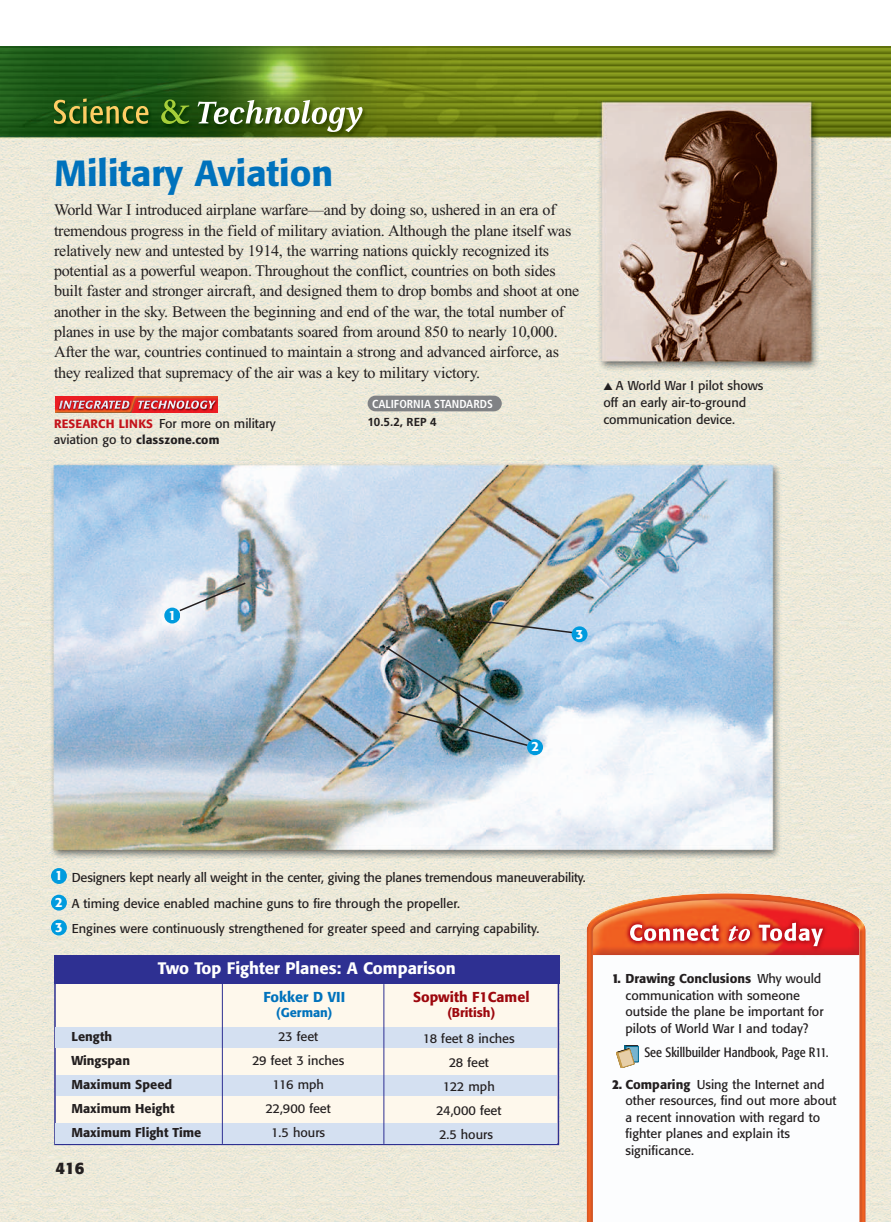
<style>
.page{position:relative;width:891px;height:1222px;background:#fff}
.page>*{position:absolute;margin:0;border:0;box-sizing:border-box;transform-origin:0 0}
.t1{font:500 36px "Formata";color:#0072bc}
.t2{font:500 16.5px "Formata";color:#fff}
.t3{font:700 16.5px "Formata";color:#231f20}
.t4{font:16.2px/20.2px "Times New Roman";letter-spacing:-.015em;color:#231f20}
.t5{font:500 14.25px "Formata";color:#9d070d}
.t6{font:500 14.25px "Formata";color:#0072bc}
.t7{font:condensed 13.5px "Formata";color:#231f20}
.t8{font:500 13.2px "Formata";color:#fff}
.t9{font:12.75px/16.5px "Formata";color:#231f20}
.t10{font:500 12.75px "Formata";color:#231f20}
.t11{font:500 12.75px "Formata";color:#9d070d}
.t12{font:500 12.75px "Formata";color:#0072bc}
.t13{font:500 12px "Formata";letter-spacing:.015em;color:#231f20}
.t14{font:700 condensed 11.7px "Frutiger";color:#fff}
.t15{font:700 11.7px "Frutiger";color:#231f20}
.s1{font-weight:500;font-size:12px;color:#c4121a}
.s2{font-weight:400;font-size:12.75px}
.s3{font-weight:500;font-size:13.2px;color:#fff}
.s4{font-weight:700;font-stretch:condensed;font-size:13.5px}
.s5{font-weight:500}
</style>
<div class="page">
<img style="left:0;top:46px;width:891px;height:1176px">
<img style="left:54px;top:98px;width:95px;height:26px">
<img style="left:161px;top:99px;width:28px;height:25px">
<img style="left:198px;top:100px;width:165px;height:32px">
<img style="left:587px;top:893px;width:279px;height:329px">
<img style="left:593px;top:899px;width:266px;height:29px">
<img style="left:630px;top:924px;width:140px;height:17px">
<div style="left:626px;top:1046px;width:12px;height:16px;background:#76b4cf"></div>
<div style="left:626px;top:1046px;width:13px;height:16px;border:1px solid #006991"></div>
<svg style="left:616px;top:1045px;width:19px;height:23px"></svg>
<div style="left:55px;top:970px;width:503px;height:174px;background:#fef8ec"></div>
<div style="left:54px;top:956px;width:506px;height:28px;background:#2e3092"></div>
<div style="left:51px;top:920px;width:16px;height:15px;background:#009bde;border-radius:50%"></div>
<div style="left:51px;top:895px;width:16px;height:16px;background:#009bde;border-radius:50%"></div>
<div style="left:51px;top:868px;width:16px;height:16px;background:#009bde;border-radius:50%"></div>
<div style="left:56px;top:1027px;width:501px;height:21px;background:#d4e0f1"></div>
<div style="left:56px;top:1075px;width:501px;height:21px;background:#d4e0f1"></div>
<div style="left:56px;top:1123px;width:501px;height:21px;background:#d4e0f1"></div>
<hr style="left:384px;top:984px;width:1px;height:160px;background:#2e3092">
<hr style="left:222px;top:980px;width:1px;height:164px;background:#2e3092">
<img style="left:384px;top:645px;width:152px;height:102px">
<div style="left:527px;top:739px;width:16px;height:16px;background:#009bde;border-radius:50%"></div>
<svg style="left:471px;top:618px;width:107px;height:17px;background:#9ea39d"></svg>
<div style="left:572px;top:626px;width:15px;height:16px;background:#009bde;border-radius:50%"></div>
<svg style="left:178px;top:581px;width:69px;height:31px"></svg>
<div style="left:164px;top:608px;width:16px;height:15px;background:#009bde;border-radius:50%"></div>
<img style="left:56px;top:397px;width:162px;height:16px">
<img style="left:59px;top:400px;width:99px;height:9px">
<div style="left:368px;top:396px;width:134px;height:15px;background:#808285;border-radius:8px"></div>
<h1 class="t1" style="left:54px;top:157px;width:281px">Military Aviation</h1>
<p class="t4" style="left:54px;top:201px;width:527px">World War I introduced airplane warfare—and by doing so, ushered in an era of tremendous progress in the field of military aviation. Although the plane itself was relatively new and untested by 1914, the warring nations quickly recognized its potential as a powerful weapon. Throughout the conflict, countries on both sides built faster and stronger aircraft, and designed them to drop bombs and shoot at one another in the sky. Between the beginning and end of the war, the total number of planes in use by the major combatants soared from around 850 to nearly 10,000.<br>After the war, countries continued to maintain a strong and advanced airforce, as they realized that supremacy of the air was a key to military victory.</p>
<p class="t9" style="left:54px;top:417px;width:223px"><span class="s1">RESEARCH LINKS</span> For more on military</p>
<p class="t13" style="left:54px;top:435px;width:167px"><span class="s2">aviation go to</span> classzone.com</p>
<p class="t14" style="left:372px;top:399px;width:122px">CALIFORNIA STANDARDS</p>
<p class="t15" style="left:367px;top:417px;width:71px">10.5.2, REP 4</p>
<p class="t9" style="left:603px;top:378px;width:162px;line-height:17.2px">▲ A World War I pilot shows off an early air-to-ground communication device.</p>
<p class="t8" style="left:169px;top:609px;width:9px">1</p>
<p class="t8" style="left:576px;top:628px;width:9px">3</p>
<p class="t8" style="left:531px;top:741px;width:9px">2</p>
<p class="t8" style="left:55px;top:870px;width:9px">1</p>
<p class="t9" style="left:72px;top:870px;width:516px">Designers kept nearly all weight in the center, giving the planes tremendous maneuverability.</p>
<p class="t9" style="left:72px;top:896px;width:390px">A timing device enabled machine guns to fire through the propeller.</p>
<p class="t9" style="left:55px;top:921px;width:486px"><span class="s3">3</span> Engines were continuously strengthened for greater speed and carrying capability.</p>
<p class="t8" style="left:55px;top:896px;width:9px">2</p>
<p class="t2" style="left:158px;top:961px;width:300px">Two Top Fighter Planes: A Comparison</p>
<p class="t6" style="left:263px;top:991px;width:83px">Fokker D VII</p>
<p class="t12" style="left:276px;top:1007px;width:58px">(German)</p>
<p class="t10" style="left:71px;top:1031px;width:42px">Length</p>
<p class="t9" style="left:278px;top:1030px;width:42px">23 feet</p>
<p class="t10" style="left:71px;top:1055px;width:60px">Wingspan</p>
<p class="t9" style="left:252px;top:1054px;width:94px">29 feet 3 inches</p>
<p class="t10" style="left:71px;top:1079px;width:102px">Maximum Speed</p>
<p class="t9" style="left:272px;top:1078px;width:53px">116 mph</p>
<p class="t10" style="left:71px;top:1103px;width:105px">Maximum Height</p>
<p class="t9" style="left:265px;top:1102px;width:67px">22,900 feet</p>
<p class="t10" style="left:71px;top:1127px;width:131px">Maximum Flight Time</p>
<p class="t9" style="left:271px;top:1126px;width:55px">1.5 hours</p>
<p class="t3" style="left:56px;top:1161px;width:30px">416</p>
<p class="t5" style="left:413px;top:991px;width:118px">Sopwith F1Camel</p>
<p class="t11" style="left:447px;top:1007px;width:49px">(British)</p>
<p class="t9" style="left:423px;top:1027px;width:93px;line-height:24px;text-align:center">18 feet 8 inches<br>28 feet<br>122 mph<br>24,000 feet<br>2.5 hours</p>
<p class="t9" style="left:626px;top:971px;width:200px;text-indent:-14px"><span class="s4">1.</span> <span class="s5">Drawing Conclusions</span> Why would communication with someone outside the plane be important for pilots of World War I and today?</p>
<p class="t7" style="left:644px;top:1047px;width:186px">See Skillbuilder Handbook, Page R11.</p>
<p class="t9" style="left:626px;top:1077px;width:213px;text-indent:-14px"><span class="s4">2.</span> <span class="s5">Comparing</span> Using the Internet and other resources, find out more about a recent innovation with regard to fighter planes and explain its significance.</p>
</div>
